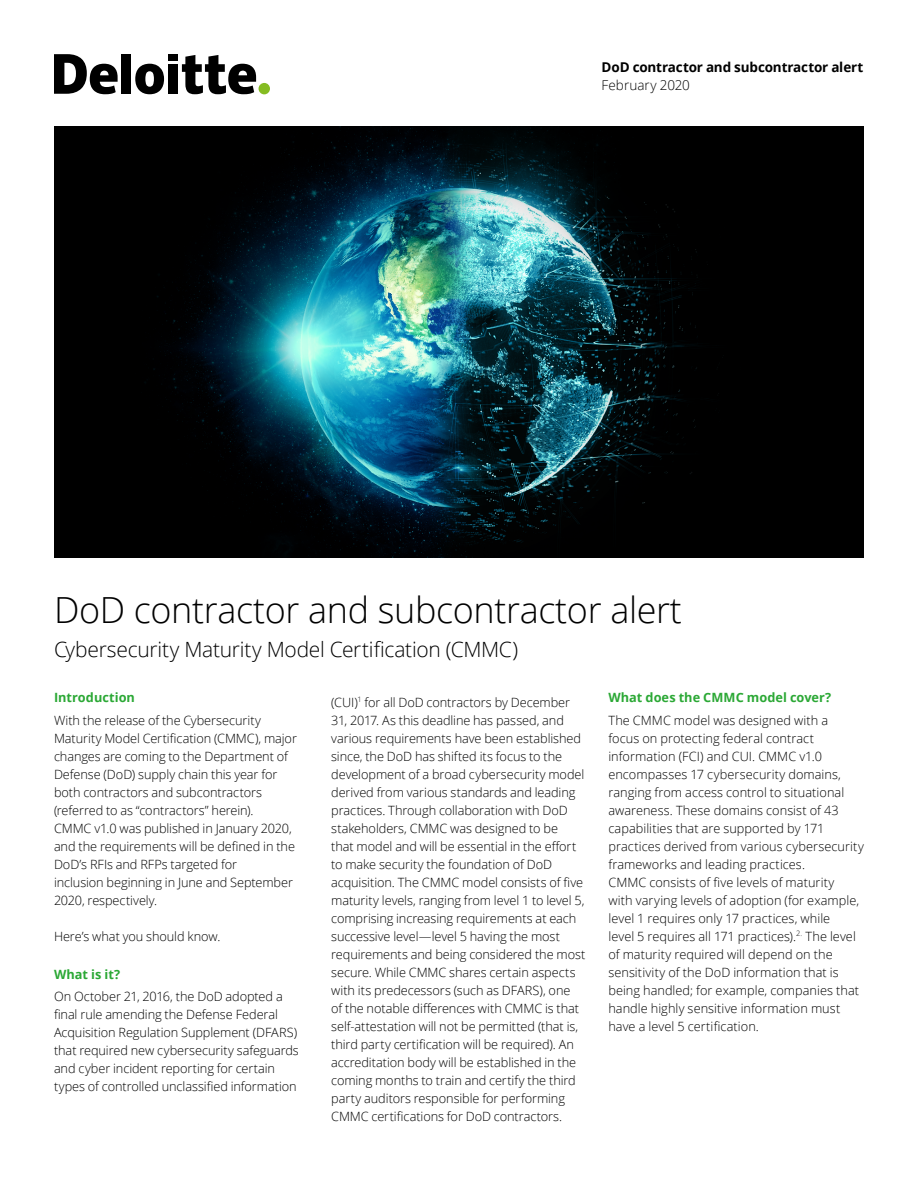
<style>
.page{position:relative;width:918px;height:1188px;background:#fff}
.page>*{position:absolute;margin:0;border:0;box-sizing:border-box;transform-origin:0 0}
.t1{font:300 36px "Open Sans";letter-spacing:-.01em;color:#000}
.t2{font:300 21px "Open Sans";letter-spacing:-.01em;color:#000}
.t3{font:700 13.5px "Open Sans";letter-spacing:-.01em;color:#000}
.t4{font:300 13.5px "Open Sans";color:#000}
.t5{font:300 12.75px/18px "Open Sans";letter-spacing:-.005em;color:#000}
.t6{font:700 12.75px "Open Sans";letter-spacing:.005em;color:#2ba835}
</style>
<div class="page">
<div style="left:259px;top:83px;width:11px;height:11px;background:#85bc22;border-radius:50%"></div>
<div style="left:121px;top:54px;width:10px;height:40px;background:#000"></div>
<svg style="left:135px;top:64px;width:29px;height:30px"></svg>
<div style="left:168px;top:64px;width:10px;height:30px;background:#000"></div>
<div style="left:168px;top:54px;width:10px;height:7px;background:#000"></div>
<svg style="left:182px;top:55px;width:74px;height:39px"></svg>
<svg style="left:54px;top:54px;width:64px;height:40px"></svg>
<div style="left:54px;top:126px;width:810px;height:432px;background:#000"></div>
<img style="left:153px;top:126px;width:544px;height:432px">
<p class="t3" style="left:602px;top:58px;width:263px">DoD contractor and subcontractor alert</p>
<p class="t4" style="left:602px;top:76px;width:90px">February 2020</p>
<h1 class="t1" style="left:54px;top:586px;width:629px">DoD contractor and subcontractor alert</h1>
<h2 class="t2" style="left:54px;top:635px;width:466px">Cybersecurity Maturity Model Certification (CMMC)</h2>
<p class="t6" style="left:54px;top:688px;width:83px">Introduction</p>
<p class="t5" style="left:54px;top:711px;width:244px">With the release of the Cybersecurity Maturity Model Certification (CMMC), major changes are coming to the Department of Defense (DoD) supply chain this year for both contractors and subcontractors (referred to as “contractors” herein).<br>CMMC v1.0 was published in January 2020, and the requirements will be defined in the DoD’s RFIs and RFPs targeted for<br>inclusion beginning in June and September 2020, respectively.</p>
<p class="t5" style="left:54px;top:927px;width:168px">Here’s what you should know.</p>
<p class="t6" style="left:54px;top:965px;width:68px">What is it?</p>
<p class="t5" style="left:54px;top:987px;width:246px">On October 21, 2016, the DoD adopted a final rule amending the Defense Federal Acquisition Regulation Supplement (DFARS) that required new cybersecurity safeguards and cyber incident reporting for certain types of controlled unclassified information</p>
<p class="t5" style="left:331px;top:693px;width:256px">(CUI)<sup>1</sup> for all DoD contractors by December 31, 2017. As this deadline has passed, and various requirements have been established since, the DoD has shifted its focus to the development of a broad cybersecurity model derived from various standards and leading practices. Through collaboration with DoD stakeholders, CMMC was designed to be<br>that model and will be essential in the effort to make security the foundation of DoD acquisition. The CMMC model consists of five maturity levels, ranging from level 1 to level 5, comprising increasing requirements at each successive level—level 5 having the most requirements and being considered the most secure. While CMMC shares certain aspects with its predecessors (such as DFARS), one<br>of the notable differences with CMMC is that self-attestation will not be permitted (that is, third party certification will be required). An accreditation body will be established in the coming months to train and certify the third party auditors responsible for performing CMMC certifications for DoD contractors.</p>
<p class="t6" style="left:608px;top:688px;width:224px">What does the CMMC model cover?</p>
<p class="t5" style="left:608px;top:711px;width:257px">The CMMC model was designed with a<br>focus on protecting federal contract information (FCI) and CUI. CMMC v1.0 encompasses 17 cybersecurity domains, ranging from access control to situational awareness. These domains consist of 43 capabilities that are supported by 171 practices derived from various cybersecurity frameworks and leading practices.<br>CMMC consists of five levels of maturity<br>with varying levels of adoption (for example, level 1 requires only 17 practices, while<br>level 5 requires all 171 practices).<sup>2.</sup> The level of maturity required will depend on the sensitivity of the DoD information that is being handled; for example, companies that handle highly sensitive information must have a level 5 certification.</p>
</div>
